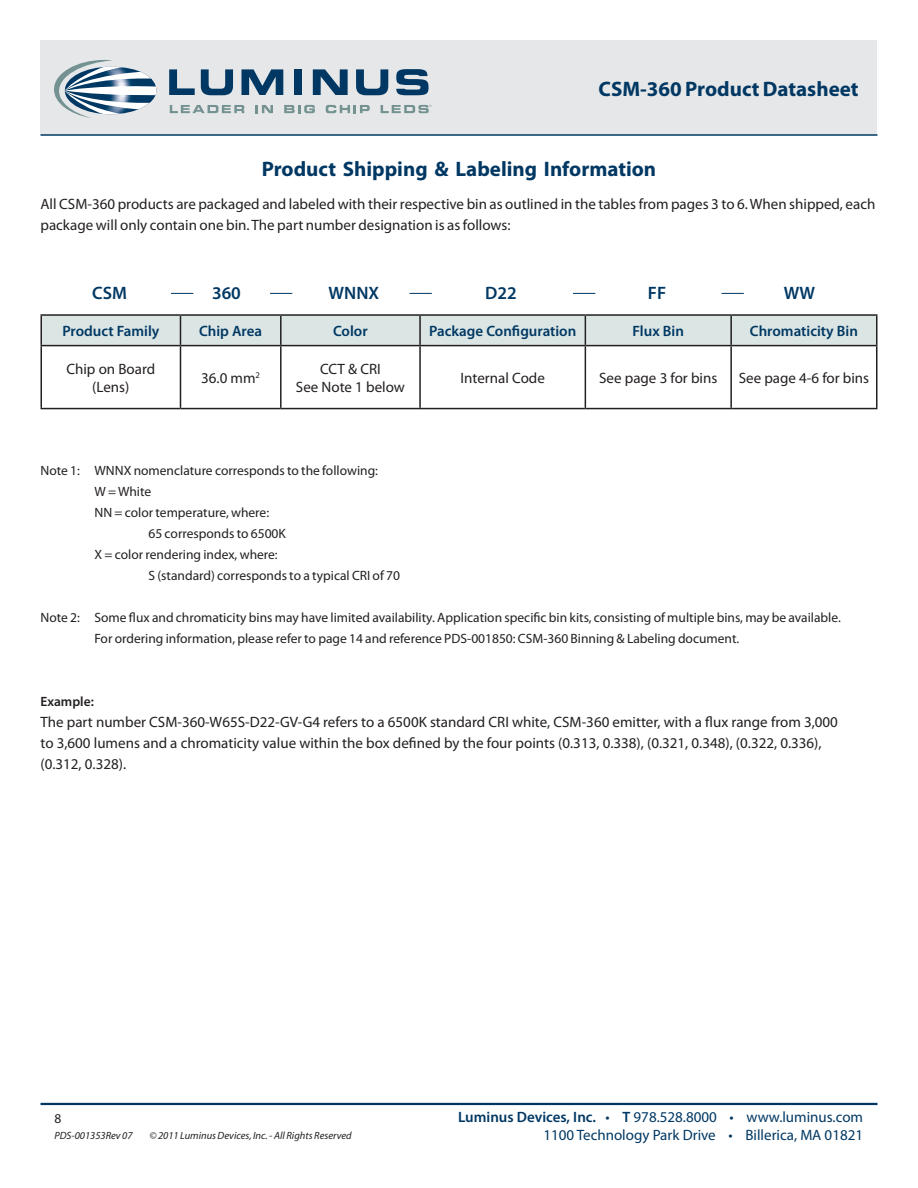
<style>
.page{position:relative;width:918px;height:1188px;background:#fff}
.page>*{position:absolute;margin:0;border:0;box-sizing:border-box;transform-origin:0 0}
.t1{font:700 21px "Myriad Pro";color:#003863}
.t2{font:600 18px "Myriad Pro";color:#003863}
.t3{font:15px/21px "Myriad Pro";color:#231f20}
.t4{font:15px/18px "Myriad Pro";color:#003863;text-align:right}
.t5{font:600 15px "Myriad Pro";color:#003863}
.t6{font:13.5px/21px "Myriad Pro";color:#231f20}
.t7{font:600 13.5px "Myriad Pro";color:#231f20}
.t8{font:italic 10.5px "Myriad Pro";color:#231f20}
.s1{font-weight:600}
</style>
<div class="page">
<div style="left:40px;top:40px;width:838px;height:95px;background:#e6e7e9"></div>
<hr style="left:40px;top:1103px;width:838px;height:2px;background:#003863">
<hr style="left:40px;top:134px;width:838px;height:2px;background:#003863">
<svg style="left:54px;top:60px;width:102px;height:58px"></svg>
<svg style="left:169px;top:69px;width:26px;height:26px"></svg>
<svg style="left:201px;top:69px;width:32px;height:26px"></svg>
<svg style="left:241px;top:69px;width:42px;height:26px"></svg>
<div style="left:294px;top:69px;width:8px;height:26px;background:#003863"></div>
<svg style="left:313px;top:69px;width:35px;height:26px"></svg>
<svg style="left:356px;top:69px;width:32px;height:26px"></svg>
<svg style="left:396px;top:69px;width:33px;height:26px"></svg>
<svg style="left:170px;top:105px;width:74px;height:8px"></svg>
<svg style="left:256px;top:105px;width:17px;height:8px"></svg>
<svg style="left:284px;top:105px;width:31px;height:8px"></svg>
<svg style="left:326px;top:105px;width:44px;height:8px"></svg>
<svg style="left:381px;top:105px;width:51px;height:8px"></svg>
<hr style="left:40px;top:346px;width:2px;height:62px;background:#231f20">
<hr style="left:180px;top:346px;width:1px;height:62px;background:#231f20">
<hr style="left:280px;top:346px;width:2px;height:62px;background:#231f20">
<hr style="left:419px;top:346px;width:2px;height:62px;background:#231f20">
<hr style="left:585px;top:346px;width:1px;height:62px;background:#231f20">
<hr style="left:730px;top:346px;width:2px;height:62px;background:#231f20">
<hr style="left:876px;top:346px;width:2px;height:62px;background:#231f20">
<hr style="left:40px;top:408px;width:140px;height:1px;background:#231f20">
<hr style="left:180px;top:408px;width:101px;height:1px;background:#231f20">
<hr style="left:281px;top:408px;width:139px;height:1px;background:#231f20">
<hr style="left:420px;top:408px;width:165px;height:1px;background:#231f20">
<hr style="left:585px;top:408px;width:146px;height:1px;background:#231f20">
<hr style="left:731px;top:408px;width:147px;height:1px;background:#231f20">
<hr style="left:40px;top:314px;width:140px;height:2px;background:#231f20">
<hr style="left:40px;top:316px;width:2px;height:29px;background:#231f20">
<hr style="left:180px;top:314px;width:101px;height:2px;background:#231f20">
<hr style="left:281px;top:314px;width:139px;height:2px;background:#231f20">
<hr style="left:420px;top:314px;width:165px;height:2px;background:#231f20">
<hr style="left:585px;top:314px;width:146px;height:2px;background:#231f20">
<svg style="left:41px;top:315px;width:835px;height:30px;background:#d4dedd"></svg>
<hr style="left:731px;top:314px;width:147px;height:2px;background:#231f20">
<hr style="left:730px;top:316px;width:2px;height:29px;background:#231f20">
<hr style="left:876px;top:316px;width:2px;height:29px;background:#231f20">
<hr style="left:40px;top:345px;width:140px;height:1px;background:#231f20">
<hr style="left:180px;top:345px;width:101px;height:1px;background:#231f20">
<hr style="left:281px;top:345px;width:139px;height:1px;background:#231f20">
<hr style="left:420px;top:345px;width:165px;height:1px;background:#231f20">
<hr style="left:585px;top:345px;width:146px;height:1px;background:#231f20">
<hr style="left:731px;top:345px;width:147px;height:1px;background:#231f20">
<svg style="left:171px;top:293px;width:22px;height:1px"></svg>
<svg style="left:270px;top:293px;width:22px;height:1px"></svg>
<svg style="left:410px;top:293px;width:22px;height:1px"></svg>
<svg style="left:573px;top:293px;width:22px;height:1px"></svg>
<svg style="left:722px;top:293px;width:22px;height:1px"></svg>
<h1 class="t1" style="left:599px;top:75px;width:262px">CSM-360 Product Datasheet</h1>
<h1 class="t1" style="left:262px;top:156px;width:396px">Product Shipping &amp; Labeling Information</h1>
<p class="t3" style="left:40px;top:194px;width:836px">All CSM-360 products are packaged and labeled with their respective bin as outlined in the tables from pages 3 to 6. When shipped, each package will only contain one bin. The part number designation is as follows:</p>
<p class="t2" style="left:92px;top:282px;width:36px">CSM</p>
<p class="t2" style="left:212px;top:282px;width:30px">360</p>
<p class="t2" style="left:329px;top:282px;width:52px">WNNX</p>
<p class="t2" style="left:485px;top:282px;width:33px">D22</p>
<p class="t2" style="left:648px;top:282px;width:20px">FF</p>
<p class="t2" style="left:784px;top:282px;width:33px">WW</p>
<p class="t5" style="left:62px;top:321px;width:98px">Product Family</p>
<p class="t5" style="left:199px;top:321px;width:65px">Chip Area</p>
<p class="t5" style="left:333px;top:321px;width:36px">Color</p>
<p class="t5" style="left:429px;top:321px;width:149px">Package Configuration</p>
<p class="t5" style="left:633px;top:321px;width:53px">Flux Bin</p>
<p class="t5" style="left:750px;top:321px;width:109px">Chromaticity Bin</p>
<p class="t3" style="left:66px;top:359px;width:90px;line-height:18px;text-align:center">Chip on Board (Lens)</p>
<p class="t3" style="left:201px;top:367px;width:60px">36.0 mm<sup>2</sup></p>
<p class="t3" style="left:296px;top:359px;width:111px;line-height:18px;text-align:center">CCT &amp; CRI<br>See Note 1 below</p>
<p class="t3" style="left:461px;top:367px;width:86px">Internal Code</p>
<p class="t3" style="left:599px;top:367px;width:120px">See page 3 for bins</p>
<p class="t3" style="left:739px;top:367px;width:132px">See page 4-6 for bins</p>
<p class="t6" style="left:40px;top:459px;width:339px">Note 1: WNNX nomenclature corresponds to the following:</p>
<p class="t6" style="left:94px;top:480px;width:58px">W = White</p>
<p class="t6" style="left:94px;top:501px;width:176px">NN = color temperature, where:</p>
<p class="t6" style="left:148px;top:522px;width:139px">65 corresponds to 6500K</p>
<p class="t6" style="left:94px;top:543px;width:185px">X = color rendering index, where:</p>
<p class="t6" style="left:148px;top:564px;width:253px">S (standard) corresponds to a typical CRI of 70</p>
<p class="t6" style="left:94px;top:606px;width:748px;text-indent:-54px">Note 2: Some flux and chromaticity bins may have limited availability. Application specific bin kits, consisting of multiple bins, may be available.<br>For ordering information, please refer to page 14 and reference PDS-001850: CSM-360 Binning &amp; Labeling document.</p>
<p class="t7" style="left:40px;top:692px;width:55px">Example:</p>
<p class="t3" style="left:40px;top:711px;width:799px">The part number CSM-360-W65S-D22-GV-G4 refers to a 6500K standard CRI white, CSM-360 emitter, with a flux range from 3,000 to 3,600 lumens and a chromaticity value within the box defined by the four points (0.313, 0.338), (0.321, 0.348), (0.322, 0.336), (0.312, 0.328).</p>
<p class="t6" style="left:54px;top:1108px;width:8px">8</p>
<p class="t8" style="left:54px;top:1129px;width:80px">PDS-001353Rev 07</p>
<p class="t8" style="left:149px;top:1129px;width:204px">© 2011 Luminus Devices, Inc. - All Rights Reserved</p>
<p class="t4" style="left:458px;top:1108px;width:407px"><span class="s1">Luminus Devices, Inc.</span> • <span class="s1">T</span> 978.528.8000 • www.luminus.com<br>1100 Technology Park Drive • Billerica, MA 01821</p>
</div>
